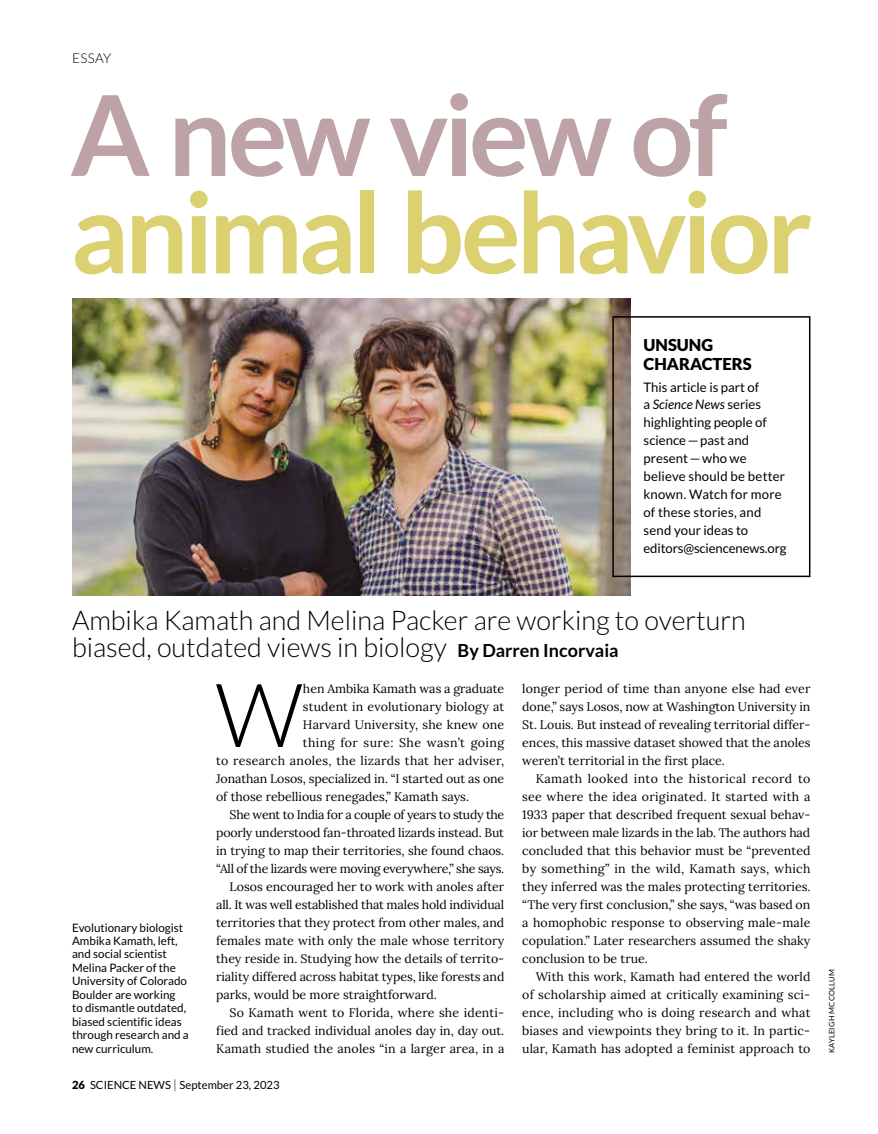
<style>
.page{position:relative;width:878px;height:1134px;background:#fff}
.page>*{position:absolute;margin:0;border:0;box-sizing:border-box;transform-origin:0 0}
.t1{font:700 111.6px "Lato";letter-spacing:-.04em;color:#dcd171}
.t2{font:700 111.6px "Lato";letter-spacing:-.045em;color:#bea3a6}
.t3{font:300 88.65px "Lato";color:#000}
.t4{font:300 27px/27px "Lato";color:#000}
.t5{font:900 16.5px/19.5px "Lato";color:#000}
.t6{font:300 13.5px "Lato";letter-spacing:.025em;color:#000}
.t7{font:13.2px/18px "Lato";color:#000}
.t8{font:12.3px/18px "Lora";color:#000;text-align:justify}
.t9{font:12.3px "Lora";letter-spacing:-.02em;color:#000}
.t10{font:12.3px "Lora";letter-spacing:.02em;color:#000}
.t11{font:12.3px "Lora";letter-spacing:-.025em;color:#000}
.t12{font:12.3px "Lora";letter-spacing:.035em;color:#000}
.t13{font:11.7px/13.5px "Lato";color:#000}
.t14{font:11.25px "Lato";color:#000}
.t15{font:7.5px "Lato";letter-spacing:.025em;color:#000}
.s1{font-style:italic}
.s2{font-weight:700;font-size:18px}
.s3{font-weight:900}
.s4{font-weight:300;font-size:12.75px}
</style>
<div class="page">
<img style="left:72px;top:298px;width:558px;height:297px">
<div style="left:612px;top:316px;width:198px;height:261px;border:2px solid #000"></div>
<p class="t6" style="left:72px;top:51px;width:41px">ESSAY</p>
<h1 class="t2" style="left:70px;top:71px;width:658px">A new view of</h1>
<h1 class="t1" style="left:70px;top:169px;width:743px">animal behavior</h1>
<h3 class="t5" style="left:643px;top:335px;width:110px">UNSUNG<br>CHARACTERS</h3>
<p class="t7" style="left:643px;top:378px;width:145px">This article is part of<br>a <span class="s1">Science News</span> series highlighting people of science—past and present—who we believe should be better known. Watch for more of these stories, and send your ideas to editors@sciencenews.org</p>
<h3 class="t4" style="left:72px;top:607px;width:675px">Ambika Kamath and Melina Packer are working to overturn biased, outdated views in biology <span class="s2">By Darren Incorvaia</span></h3>
<p class="t13" style="left:72px;top:920px;width:118px">Evolutionary biologist<br>Ambika Kamath, left, and social scientist<br>Melina Packer of the<br>University of Colorado<br>Boulder are working to dismantle outdated, biased scientific ideas through research and a new curriculum.</p>
<h2 class="t3" style="left:215px;top:668px;width:89px">W</h2>
<p class="t8" style="left:303px;top:679px;width:203px">hen Ambika Kamath was a graduate</p>
<p class="t8" style="left:303px;top:697px;width:203px">student in evolutionary biology at</p>
<p class="t8" style="left:303px;top:715px;width:203px">Harvard University, she knew one</p>
<p class="t12" style="left:303px;top:733px;width:203px">thing for sure: She wasn’t going</p>
<p class="t10" style="left:216px;top:751px;width:290px">to research anoles, the lizards that her adviser,</p>
<p class="t8" style="left:216px;top:769px;width:290px">Jonathan Losos, specialized in. “I started out as one</p>
<p class="t8" style="left:216px;top:787px;width:254px">of those rebellious renegades,” Kamath says.</p>
<p class="t11" style="left:230px;top:805px;width:276px">She went to India for a couple of years to study the</p>
<p class="t8" style="left:216px;top:823px;width:289px">poorly understood fan-throated lizards instead. But</p>
<p class="t8" style="left:216px;top:841px;width:290px">in trying to map their territories, she found chaos.</p>
<p class="t9" style="left:216px;top:859px;width:290px">“All of the lizards were moving everywhere,” she says.</p>
<p class="t8" style="left:230px;top:877px;width:276px">Losos encouraged her to work with anoles after</p>
<p class="t8" style="left:216px;top:895px;width:289px">all. It was well established that males hold individual</p>
<p class="t8" style="left:216px;top:913px;width:289px">territories that they protect from other males, and</p>
<p class="t8" style="left:216px;top:931px;width:290px">females mate with only the male whose territory</p>
<p class="t8" style="left:216px;top:949px;width:290px">they reside in. Studying how the details of territo-</p>
<p class="t8" style="left:216px;top:967px;width:290px">riality differed across habitat types, like forests and</p>
<p class="t8" style="left:216px;top:985px;width:222px">parks, would be more straightforward.</p>
<p class="t8" style="left:230px;top:1003px;width:276px">So Kamath went to Florida, where she identi-</p>
<p class="t8" style="left:216px;top:1021px;width:290px">fied and tracked individual anoles day in, day out.</p>
<p class="t8" style="left:216px;top:1039px;width:290px">Kamath studied the anoles “in a larger area, in a</p>
<p class="t14" style="left:72px;top:1079px;width:209px"><span class="s3">26</span> SCIENCE NEWS <span class="s4">|</span> September 23, 2023</p>
<p class="t8" style="left:522px;top:679px;width:290px">longer period of time than anyone else had ever done,” says Losos, now at Washington University in St. Louis. But instead of revealing territorial differ&shy;ences, this massive dataset showed that the anoles weren’t territorial in the first place.</p>
<p class="t8" style="left:522px;top:769px;width:290px;text-indent:14px">Kamath looked into the historical record to see where the idea originated. It started with a 1933 paper that described frequent sexual behav&shy;ior between male lizards in the lab. The authors had concluded that this behavior must be “prevented by something” in the wild, Kamath says, which they inferred was the males protecting territories. “The very first conclusion,” she says, “was based on a homophobic response to observing male-male copulation.” Later researchers assumed the shaky conclusion to be true.</p>
<p class="t8" style="left:522px;top:967px;width:290px;text-indent:14px">With this work, Kamath had entered the world of scholarship aimed at critically examining sci&shy;ence, including who is doing research and what biases and viewpoints they bring to it. In partic&shy;ular, Kamath has adopted a feminist approach to</p>
<p class="t15" style="left:827px;top:1053px;width:85px;rotate:-90deg">KAYLEIGH MCCOLLUM</p>
</div>
